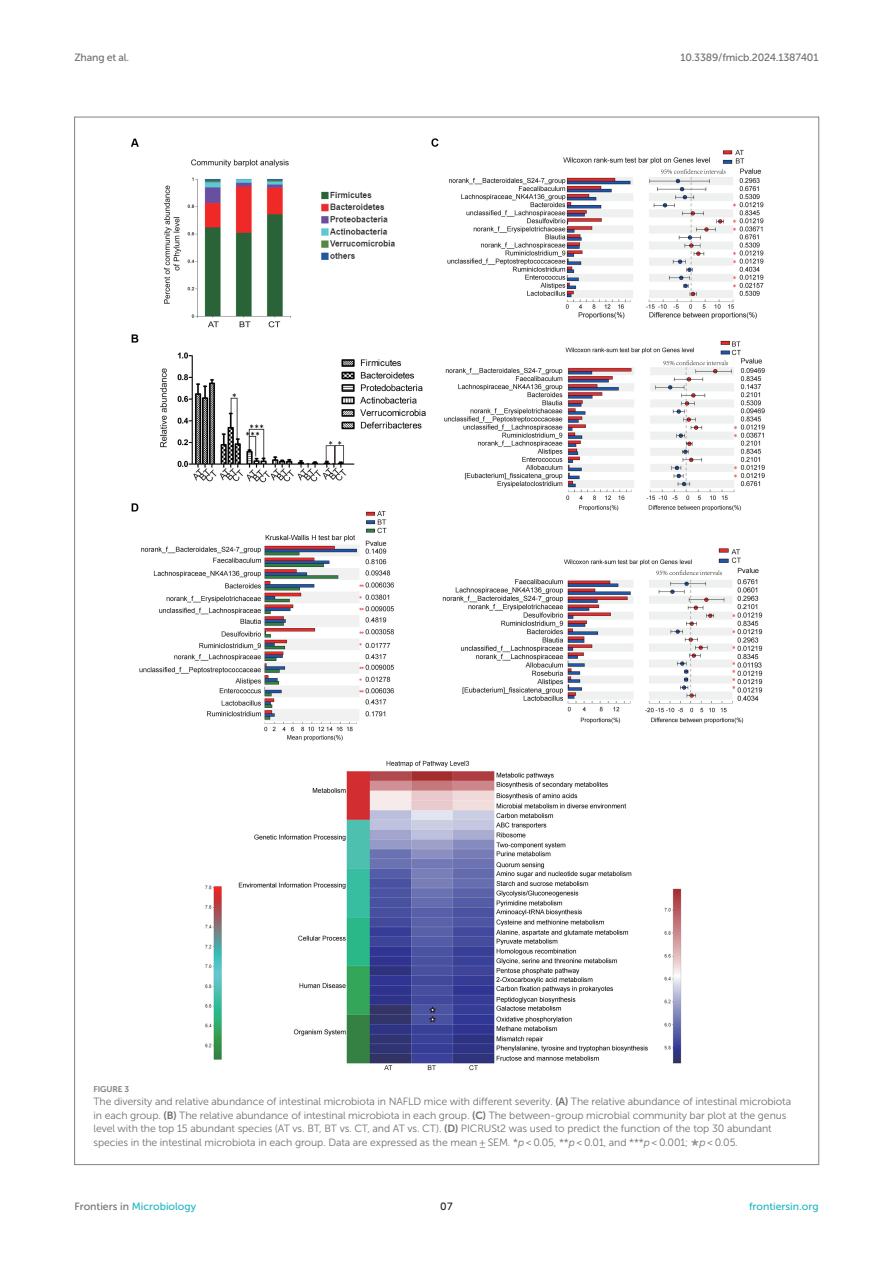
<style>
.page{position:relative;width:893px;height:1263px;background:#fff}
.page>*{position:absolute;margin:0;border:0;box-sizing:border-box;transform-origin:0 0}
.FIG_LEG{font:10.5px/13.5px "Museo Sans 300";letter-spacing:-.01em;color:#706f70}
.t1{font:10.5px "Museo Sans 500";color:#1db5c3}
.t2{font:10.5px "Museo Sans 500";letter-spacing:-.015em;color:#706f70}
.t3{font:10.5px "Museo Sans 500";color:#1b1c1b}
.FIG_HD{font:8.25px "Museo Sans 700";letter-spacing:-.01em;color:#7e7f7f}
.s1{font-family:"Museo Sans 700"}
.s2{font-style:italic}
.s3{color:#706f70}
</style>
<div class="page">
<img style="left:131px;top:138px;width:634px;height:933px">
<p class="t2" style="left:74px;top:51px;width:56px">Zhang et al.</p>
<p class="t2" style="left:680px;top:51px;width:140px">10.3389/fmicb.2024.1387401</p>
<p class="FIG_HD" style="left:94px;top:1084px;width:37px">FIGURE 3</p>
<p class="FIG_LEG" style="left:94px;top:1095px;width:699px">The diversity and relative abundance of intestinal microbiota in NAFLD mice with different severity. <span class="s1">(A)</span> The relative abundance of intestinal microbiota in each group. <span class="s1">(B)</span> The relative abundance of intestinal microbiota in each group. <span class="s1">(C)</span> The between-group microbial community bar plot at the genus level with the top 15 abundant species (AT vs. BT, BT vs. CT, and AT vs. CT). <span class="s1">(D)</span> PICRUSt2 was used to predict the function of the top 30 abundant species in the intestinal microbiota in each group. Data are expressed as the mean ± SEM. *<span class="s2">p</span> &lt; 0.05, **<span class="s2">p</span> &lt; 0.01, and ***<span class="s2">p</span> &lt; 0.001; ✮<span class="s2">p</span> &lt; 0.05.</p>
<p class="t1" style="left:74px;top:1200px;width:123px"><span class="s3">Frontiers in</span> Microbiology</p>
<p class="t3" style="left:440px;top:1200px;width:14px">07</p>
<p class="t1" style="left:749px;top:1200px;width:71px">frontiersin.org</p>
</div>
